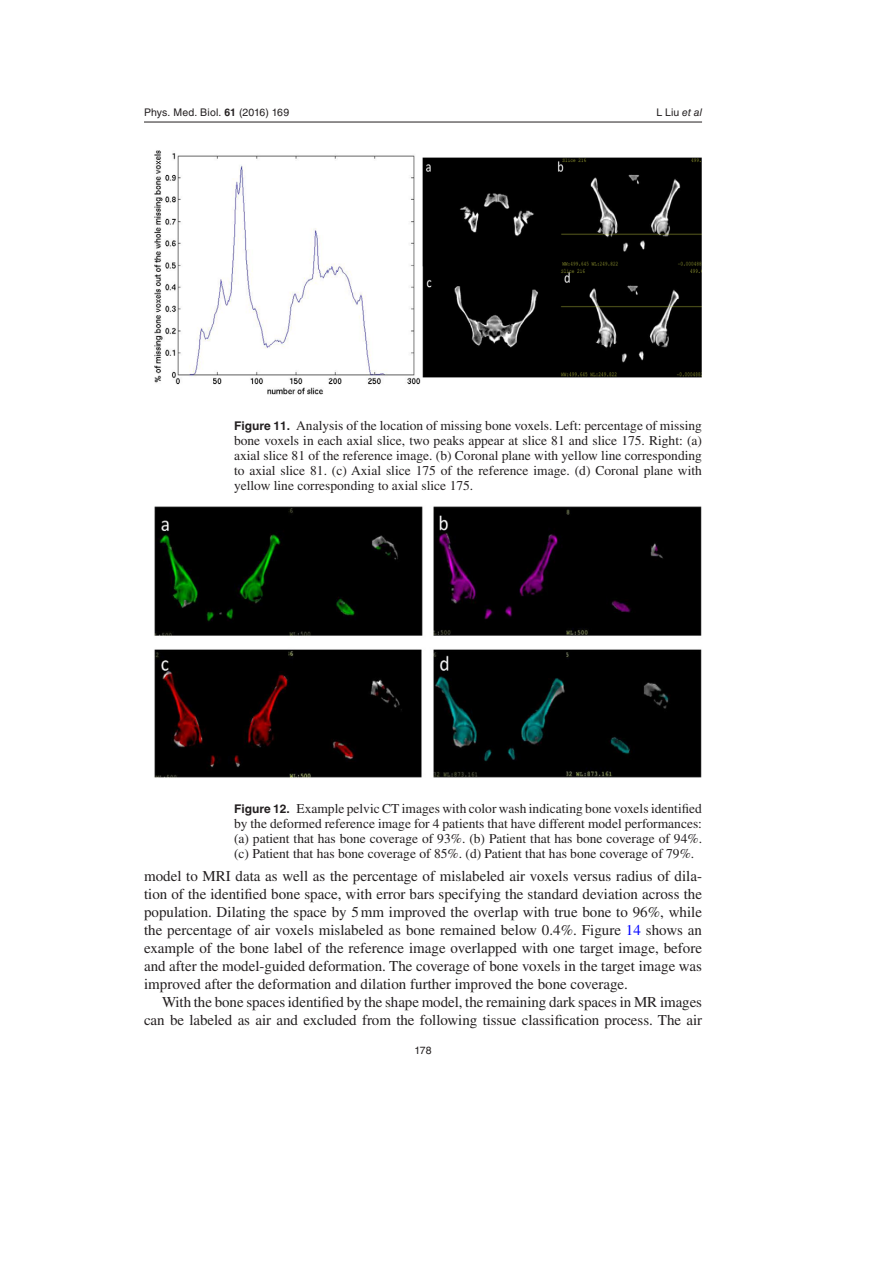
<style>
.page{position:relative;width:893px;height:1263px;background:#fff}
.page>*{position:absolute;margin:0;border:0;box-sizing:border-box;transform-origin:0 0}
.t1{font:15px/18px "Times LT Std";letter-spacing:-.005em;color:#231f20;text-align:justify}
.t2{font:13.5px/15px "Times LT Std";color:#231f20;text-align:justify}
.t3{font:10.5px "Helvetica LT Std";letter-spacing:.005em;color:#231f20}
.s1{font-family:"Helvetica";font-weight:700}
.s2{font-family:"Helvetica"}
.s3{font-style:italic}
.s4{font-family:"Helvetica LT Std";font-weight:700;font-size:12px}
.s5{color:#00f}
</style>
<div class="page">
<hr style="left:144px;top:122px;width:558px;height:1px;background:#231f20">
<img style="left:154px;top:150px;width:548px;height:245px">
<img style="left:154px;top:506px;width:548px;height:272px">
<p class="t3" style="left:144px;top:107px;width:147px">Phys. Med. Biol. <span class="s1">61</span> (<span class="s2">2016</span>) 169</p>
<p class="t3" style="left:656px;top:106px;width:47px">L Liu <span class="s3">et al</span></p>
<p class="t2" style="left:234px;top:418px;width:470px"><span class="s4">Figure 11.</span> Analysis of the location of missing bone voxels. Left: percentage of missing bone voxels in each axial slice, two peaks appear at slice 81 and slice 175. Right: (a) axial slice 81 of the reference image. (b) Coronal plane with yellow line corresponding to axial slice 81. (c) Axial slice 175 of the reference image. (d) Coronal plane with yellow line corresponding to axial slice 175.</p>
<p class="t2" style="left:234px;top:801px;width:470px"><span class="s4">Figure 12.</span> Example pelvic CT images with color wash indicating bone voxels identified by the deformed reference image for 4 patients that have different model performances: (a) patient that has bone coverage of 93%. (b) Patient that has bone coverage of 94%. (c) Patient that has bone coverage of 85%. (d) Patient that has bone coverage of 79%.</p>
<p class="t1" style="left:144px;top:867px;width:559px">model to MRI data as well as the percentage of mislabeled air voxels versus radius of dila&shy;tion of the identified bone space, with error bars specifying the standard deviation across the population. Dilating the space by 5mm improved the overlap with true bone to 96%, while the percentage of air voxels mislabeled as bone remained below 0.4%. Figure <span class="s5">14</span> shows an example of the bone label of the reference image overlapped with one target image, before and after the model-guided deformation. The coverage of bone voxels in the target image was improved after the deformation and dilation further improved the bone coverage.</p>
<p class="t1" style="left:144px;top:993px;width:560px;text-align:right">With the bone spaces identified by the shape model, the remaining dark spaces in MR images can be labeled as air and excluded from the following tissue classification process. The air</p>
<p class="t3" style="left:414px;top:1044px;width:19px">178</p>
</div>
